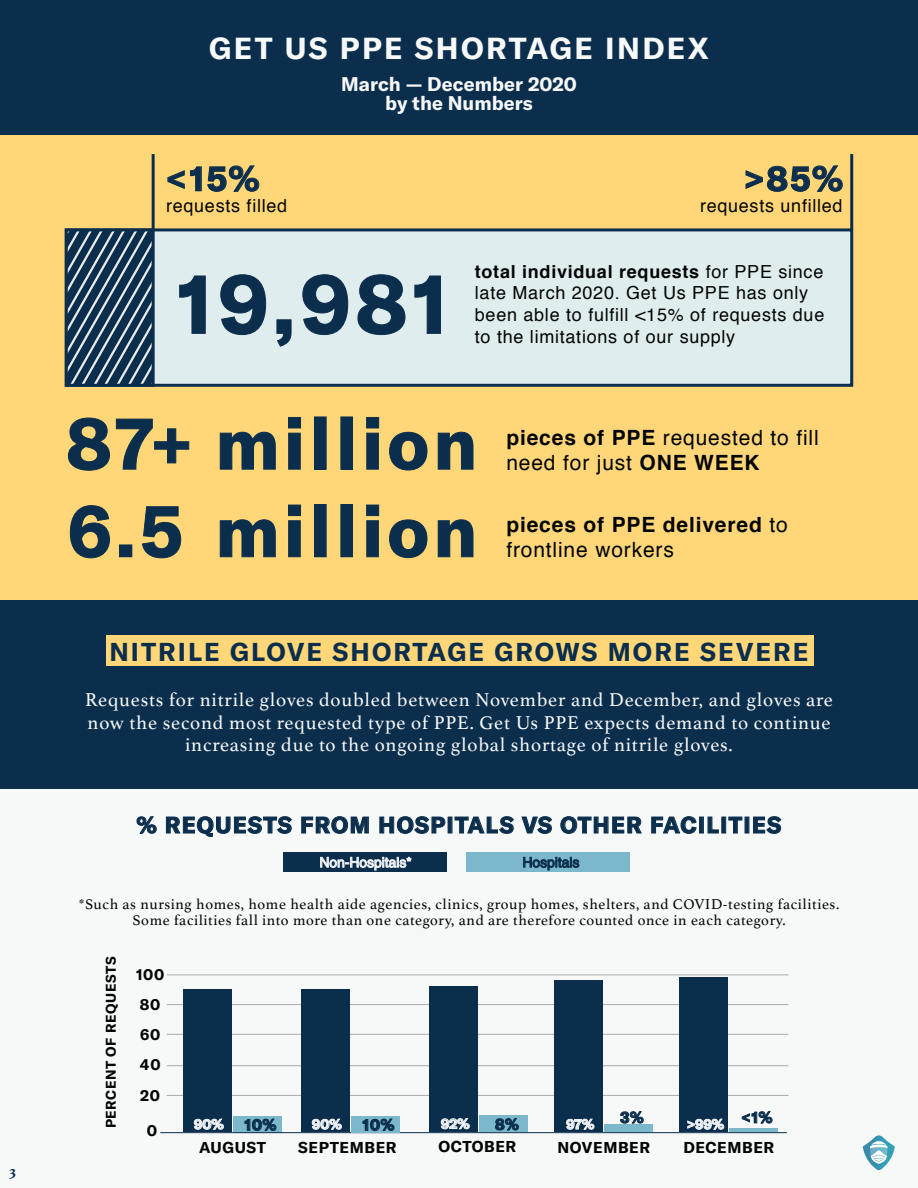
<style>
.page{position:relative;width:918px;height:1188px;background:#f7f8f8}
.page>*{position:absolute;margin:0;border:0;box-sizing:border-box;transform-origin:0 0}
.t1{font:700 82.5px "GT America";color:#0b2e4d}
.t2{font:700 72px "GT America";color:#0b2e4d}
.t3{font:700 34.5px "GT America";color:#0b2e4d}
.t4{font:700 30px "GT America";letter-spacing:.08em;color:#f7f8f8}
.t5{font:700 25.5px "GT America";letter-spacing:.08em;color:#0b2e4d}
.t6{font:700 22.5px "GT America";letter-spacing:.06em;color:#0b2e4d}
.t7{font:21px/25.2px "Helvetica";letter-spacing:.04em;color:#030505}
.t8{font:700 21px/25.2px "Helvetica";letter-spacing:.04em;color:#030505}
.t9{font:19.5px/22.5px "Athelas";letter-spacing:.04em;color:#f7f8f8;text-align:center}
.t10{font:700 19.5px/19.5px "GT America";color:#f7f8f8;text-align:center}
.t11{font:18px/21.6px "Helvetica";letter-spacing:.04em;color:#030505}
.t12{font:700 15.6px "GT America";letter-spacing:.04em;color:#030505}
.t13{font:700 15.6px "GT America";color:#0b2e4d}
.t14{font:15px/15.6px "Athelas";letter-spacing:.04em;color:#030505;text-align:center}
.t15{font:700 15px "Athelas";color:#0b2e4d;scale:1.11 1}
.t16{font:700 13.8px "GT America";color:#eff2f5}
.t17{font:700 13.8px "GT America";letter-spacing:.04em;color:#030505}
.t18{font:13.8px "Helvetica";color:#eff2f5}
.t19{font:13.8px "Helvetica";color:#0b2e4d}
.s1{font-weight:700}
.s2{font-weight:400}
</style>
<div class="page">
<svg style="left:863px;top:1135px;width:32px;height:35px"></svg>
<div style="left:0;top:118px;width:918px;height:492px;background:#ffd778"></div>
<svg style="left:137px;top:816px;width:20px;height:18px"></svg>
<svg style="left:166px;top:816px;width:126px;height:21px"></svg>
<svg style="left:301px;top:816px;width:68px;height:18px"></svg>
<svg style="left:380px;top:816px;width:65px;height:18px"></svg>
<svg style="left:455px;top:816px;width:59px;height:18px"></svg>
<svg style="left:522px;top:816px;width:30px;height:18px"></svg>
<svg style="left:561px;top:816px;width:81px;height:18px"></svg>
<svg style="left:651px;top:816px;width:46px;height:18px"></svg>
<div style="left:699px;top:817px;width:5px;height:16px;border:1px solid #0b2e4d"></div>
<svg style="left:708px;top:817px;width:11px;height:16px"></svg>
<div style="left:722px;top:817px;width:4px;height:16px;border:1px solid #0b2e4d"></div>
<svg style="left:729px;top:817px;width:13px;height:16px"></svg>
<svg style="left:753px;top:816px;width:28px;height:18px"></svg>
<hr style="left:167px;top:1034px;width:622px;height:1px;background:#abacac">
<hr style="left:167px;top:1065px;width:622px;height:1px;background:#abacac">
<hr style="left:167px;top:1095px;width:622px;height:1px;background:#abacac">
<hr style="left:167px;top:1004px;width:622px;height:1px;background:#abacac">
<hr style="left:167px;top:975px;width:622px;height:1px;background:#abacac">
<div style="left:183px;top:989px;width:49px;height:143px;background:#0b2e4d"></div>
<div style="left:233px;top:1116px;width:49px;height:16px;background:#7bb8cb"></div>
<svg style="left:194px;top:1119px;width:30px;height:11px"></svg>
<svg style="left:245px;top:1119px;width:31px;height:12px"></svg>
<div style="left:283px;top:852px;width:164px;height:19px;background:#0b2e4d"></div>
<div style="left:466px;top:852px;width:164px;height:19px;background:#7bb8cb"></div>
<svg style="left:523px;top:857px;width:56px;height:13px"></svg>
<svg style="left:320px;top:857px;width:91px;height:13px"></svg>
<hr style="left:160px;top:1132px;width:627px;height:1px;background:#0b2e4d">
<div style="left:301px;top:989px;width:49px;height:143px;background:#0b2e4d"></div>
<div style="left:351px;top:1116px;width:49px;height:16px;background:#7bb8cb"></div>
<svg style="left:312px;top:1119px;width:30px;height:11px"></svg>
<svg style="left:363px;top:1119px;width:31px;height:12px"></svg>
<div style="left:430px;top:986px;width:48px;height:146px;background:#0b2e4d"></div>
<div style="left:480px;top:1115px;width:48px;height:17px;background:#7bb8cb"></div>
<svg style="left:441px;top:1118px;width:29px;height:11px"></svg>
<svg style="left:495px;top:1118px;width:24px;height:12px"></svg>
<div style="left:0;top:0;width:918px;height:134px;background:#0b2e4d"></div>
<hr style="left:850px;top:154px;width:3px;height:75px;background:#0b2e4d">
<svg style="left:745px;top:165px;width:98px;height:27px"></svg>
<div style="left:66px;top:230px;width:786px;height:155px;background:#e0edef"></div>
<div style="left:65px;top:228px;width:788px;height:159px;border:3px solid #0b2e4d"></div>
<svg style="left:69px;top:232px;width:82px;height:151px;background:#3d5870"></svg>
<div style="left:65px;top:228px;width:90px;height:159px;border:3px solid #0b2e4d"></div>
<svg style="left:167px;top:165px;width:93px;height:27px"></svg>
<hr style="left:152px;top:154px;width:3px;height:75px;background:#0b2e4d">
<svg style="left:179px;top:275px;width:27px;height:59px"></svg>
<svg style="left:220px;top:274px;width:46px;height:61px"></svg>
<svg style="left:276px;top:319px;width:16px;height:28px"></svg>
<svg style="left:302px;top:274px;width:46px;height:61px"></svg>
<svg style="left:357px;top:274px;width:49px;height:61px"></svg>
<svg style="left:414px;top:275px;width:27px;height:59px"></svg>
<svg style="left:68px;top:417px;width:42px;height:54px"></svg>
<svg style="left:116px;top:418px;width:73px;height:52px"></svg>
<svg style="left:220px;top:431px;width:56px;height:39px"></svg>
<svg style="left:288px;top:417px;width:13px;height:53px"></svg>
<div style="left:314px;top:417px;width:13px;height:53px;border:1px solid #0b2e4d"></div>
<div style="left:340px;top:417px;width:13px;height:53px;border:1px solid #0b2e4d"></div>
<svg style="left:366px;top:417px;width:13px;height:53px"></svg>
<svg style="left:389px;top:432px;width:39px;height:39px"></svg>
<svg style="left:437px;top:431px;width:37px;height:39px"></svg>
<svg style="left:70px;top:505px;width:40px;height:54px"></svg>
<div style="left:119px;top:545px;width:13px;height:12px;border:1px solid #0b2e4d"></div>
<svg style="left:142px;top:506px;width:39px;height:53px"></svg>
<svg style="left:220px;top:519px;width:56px;height:39px"></svg>
<svg style="left:288px;top:504px;width:13px;height:54px"></svg>
<div style="left:314px;top:504px;width:13px;height:53px;border:1px solid #0b2e4d"></div>
<div style="left:340px;top:504px;width:13px;height:53px;border:1px solid #0b2e4d"></div>
<svg style="left:366px;top:504px;width:13px;height:54px"></svg>
<svg style="left:389px;top:519px;width:39px;height:39px"></svg>
<svg style="left:437px;top:519px;width:37px;height:39px"></svg>
<div style="left:555px;top:980px;width:48px;height:152px;background:#0b2e4d"></div>
<div style="left:605px;top:1125px;width:48px;height:7px;background:#7bb8cb"></div>
<svg style="left:566px;top:1119px;width:28px;height:11px"></svg>
<svg style="left:620px;top:1111px;width:24px;height:12px"></svg>
<div style="left:0;top:600px;width:918px;height:188px;background:#0b2e4d"></div>
<div style="left:106px;top:636px;width:707px;height:30px;background:#ffd778"></div>
<div style="left:680px;top:977px;width:48px;height:155px;background:#0b2e4d"></div>
<hr style="left:730px;top:1129px;width:48px;height:3px;background:#7bb8cb">
<svg style="left:687px;top:1119px;width:37px;height:11px"></svg>
<svg style="left:742px;top:1111px;width:30px;height:12px"></svg>
<p class="t15" style="left:9px;top:1159px;width:8px">3</p>
<h3 class="t4" style="left:209px;top:30px;width:501px">GET US PPE SHORTAGE INDEX</h3>
<p class="t10" style="left:341px;top:74px;width:237px">March — December 2020 by the Numbers</p>
<h3 class="t3" style="left:166px;top:157px;width:95px">&lt;15%</h3>
<p class="t11" style="left:166px;top:196px;width:123px">requests filled</p>
<h3 class="t3" style="left:743px;top:157px;width:101px">&gt;85%</h3>
<p class="t11" style="left:700px;top:196px;width:144px">requests unfilled</p>
<h1 class="t1" style="left:177px;top:253px;width:273px">19,981</h1>
<p class="t11" style="left:475px;top:261px;width:351px"><span class="s1">total individual requests</span> for PPE since late March 2020. Get Us PPE has only been able to fulfill &lt;15% of requests due to the limitations of our supply</p>
<h2 class="t2" style="left:66px;top:399px;width:412px">87+ million</h2>
<h2 class="t2" style="left:68px;top:486px;width:411px">6.5 million</h2>
<p class="t7" style="left:506px;top:426px;width:314px"><span class="s1">pieces of PPE</span> requested to fill need for just <span class="s1">ONE WEEK</span></p>
<p class="t8" style="left:506px;top:512px;width:283px">pieces of PPE delivered <span class="s2">to frontline workers</span></p>
<h3 class="t5" style="left:109px;top:636px;width:701px">NITRILE GLOVE SHORTAGE GROWS MORE SEVERE</h3>
<p class="t9" style="left:85px;top:688px;width:750px">Requests for nitrile gloves doubled between November and December, and gloves are now the second most requested type of PPE. Get Us PPE expects demand to continue increasing due to the ongoing global shortage of nitrile gloves.</p>
<p class="t6" style="left:137px;top:811px;width:646px">% REQUESTS FROM HOSPITALS VS OTHER FACILITIES</p>
<p class="t18" style="left:320px;top:852px;width:94px">Non-Hospitals*</p>
<p class="t19" style="left:523px;top:852px;width:58px">Hospitals</p>
<p class="t14" style="left:79px;top:896px;width:762px">*Such as nursing homes, home health aide agencies, clinics, group homes, shelters, and COVID-testing facilities.<br>Some facilities fall into more than one category, and are therefore counted once in each category.</p>
<p class="t17" style="left:102px;top:1128px;width:173px;rotate:-90deg">PERCENT OF REQUESTS</p>
<p class="t12" style="left:136px;top:965px;width:30px">100</p>
<p class="t12" style="left:140px;top:995px;width:22px">80</p>
<p class="t12" style="left:140px;top:1025px;width:22px">60</p>
<p class="t12" style="left:140px;top:1055px;width:22px">40</p>
<p class="t12" style="left:140px;top:1085px;width:21px">20</p>
<p class="t12" style="left:147px;top:1121px;width:12px">0</p>
<p class="t16" style="left:194px;top:1116px;width:31px">90%</p>
<p class="t13" style="left:245px;top:1115px;width:33px">10%</p>
<p class="t12" style="left:199px;top:1137px;width:69px">AUGUST</p>
<p class="t16" style="left:312px;top:1116px;width:31px">90%</p>
<p class="t13" style="left:363px;top:1115px;width:33px">10%</p>
<p class="t12" style="left:298px;top:1137px;width:100px">SEPTEMBER</p>
<p class="t16" style="left:441px;top:1115px;width:30px">92%</p>
<p class="t13" style="left:495px;top:1115px;width:25px">8%</p>
<p class="t12" style="left:438px;top:1137px;width:80px">OCTOBER</p>
<p class="t13" style="left:620px;top:1108px;width:25px">3%</p>
<p class="t12" style="left:558px;top:1137px;width:94px">NOVEMBER</p>
<p class="t16" style="left:566px;top:1116px;width:29px">97%</p>
<p class="t16" style="left:686px;top:1116px;width:87px">&gt;99% <sup>&lt;1%</sup></p>
<p class="t12" style="left:683px;top:1137px;width:93px">DECEMBER</p>
</div>
